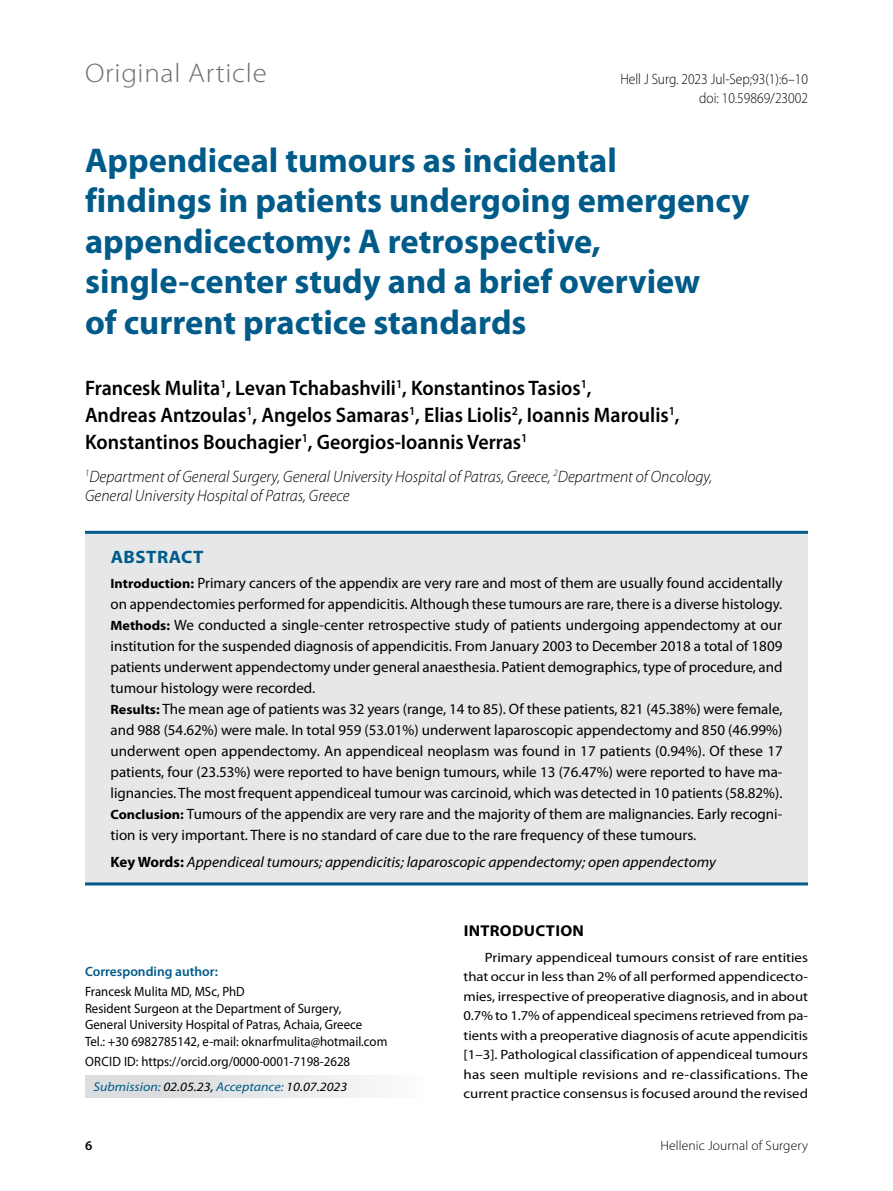
<style>
.page{position:relative;width:893px;height:1191px;background:#fff}
.page>*{position:absolute;margin:0;border:0;box-sizing:border-box;transform-origin:0 0}
.t1{font:700 34.5px/40.5px "Myriad Pro";color:#005b89}
.t2{font:300 27px "Myriad Pro";letter-spacing:.025em;color:#6d6e71;scale:1.07 1}
.t3{font:600 21px/27px "Myriad Pro";color:#000;scale:.95 1}
.t4{font:700 18px "Myriad Pro";letter-spacing:.025em;color:#005b89;scale:1.05 1}
.t5{font:italic 300 16.5px/19.8px "Myriad Pro";color:#000}
.t6{font:700 15.75px "Myriad Pro";letter-spacing:.02em;color:#000;scale:1.05 1}
.t7{font:15px/21px "Myriad Pro";color:#000}
.t8{font:italic 15px "Myriad Pro";color:#000}
.t9{font:300 15px/19.5px "Myriad Pro";color:#000;text-align:right;scale:.9 1}
.t10{font:13.5px/19.5px "Myriad Pro";color:#000;text-align:justify;scale:1.1 1}
.t11{font:13.5px/16.5px "Myriad Pro";color:#000;scale:.95 1}
.t12{font:300 13.5px "Myriad Pro";letter-spacing:.01em;color:#000}
.t13{font:600 13.5px "Myriad Pro";color:#005b89}
.t14{font:600 13.5px "Myriad Pro";color:#000}
.t15{font:italic 12.75px "Myriad Pro";color:#005b89;scale:1.1 1}
.s1{font-weight:700;font-size:13.5px}
.s2{font-weight:700;font-style:normal}
.s3{color:#000}
</style>
<div class="page">
<div style="left:85px;top:532px;width:723px;height:352px;background:#e6e7e8"></div>
<hr style="left:85px;top:531px;width:723px;height:3px;background:#005b89">
<hr style="left:85px;top:882px;width:723px;height:3px;background:#005b89">
<div style="left:85px;top:1075px;width:343px;height:22px;background:linear-gradient(to right,#d6d7d8,#fafafb)"></div>
<h2 class="t2" style="left:85px;top:57px;width:171px">Original Article</h2>
<p class="t9" style="left:620px;top:69px;width:210px">Hell J Surg. 2023 Jul-Sep;93(1):6–10 doi: 10.59869/23002</p>
<h1 class="t1" style="left:85px;top:139px;width:666px">Appendiceal tumours as incidental findings in patients undergoing emergency appendicectomy: A retrospective, single-center study and a brief overview<br>of current practice standards</h1>
<h3 class="t3" style="left:85px;top:374px;width:627px">Francesk Mulita<sup>1</sup>, Levan Tchabashvili<sup>1</sup>, Konstantinos Tasios<sup>1</sup>,<br>Andreas Antzoulas<sup>1</sup>, Angelos Samaras<sup>1</sup>, Elias Liolis<sup>2</sup>, Ioannis Maroulis<sup>1</sup>,<br>Konstantinos Bouchagier<sup>1</sup>, Georgios-Ioannis Verras<sup>1</sup></h3>
<p class="t5" style="left:85px;top:466px;width:629px"><sup>1</sup>Department of General Surgery, General University Hospital of Patras, Greece, <sup>2</sup>Department of Oncology,<br>General University Hospital of Patras, Greece</p>
<p class="t4" style="left:111px;top:545px;width:90px">Abstract</p>
<p class="t7" style="left:111px;top:572px;width:674px"><span class="s1">Introduction:</span> Primary cancers of the appendix are very rare and most of them are usually found accidentally on appendectomies performed for appendicitis. Although these tumours are rare, there is a diverse histology.<br><span class="s1">Methods:</span> We conducted a single-center retrospective study of patients undergoing appendectomy at our institution for the suspended diagnosis of appendicitis. From January 2003 to December 2018 a total of 1809 patients underwent appendectomy under general anaesthesia. Patient demographics, type of procedure, and tumour histology were recorded.<br><span class="s1">Results:</span> The mean age of patients was 32 years (range, 14 to 85). Of these patients, 821 (45.38%) were female, and 988 (54.62%) were male. In total 959 (53.01%) underwent laparoscopic appendectomy and 850 (46.99%) underwent open appendectomy. An appendiceal neoplasm was found in 17 patients (0.94%). Of these 17 patients, four (23.53%) were reported to have benign tumours, while 13 (76.47%) were reported to have ma&shy;lignancies. The most frequent appendiceal tumour was carcinoid, which was detected in 10 patients (58.82%).<br><span class="s1">Conclusion:</span> Tumours of the appendix are very rare and the majority of them are malignancies. Early recogni&shy;tion is very important. There is no standard of care due to the rare frequency of these tumours.</p>
<p class="t8" style="left:111px;top:852px;width:607px"><span class="s2">Key Words:</span> Appendiceal tumours; appendicitis; laparoscopic appendectomy; open appendectomy</p>
<p class="t13" style="left:85px;top:963px;width:134px">Corresponding author:</p>
<p class="t11" style="left:85px;top:983px;width:320px">Francesk Mulita MD, MSc, PhD<br>Resident Surgeon at the Department of Surgery,<br>General University Hospital of Patras, Achaia, Greece<br>Tel.: +30 6982785142, e-mail: oknarfmulita@hotmail.com</p>
<p class="t11" style="left:85px;top:1053px;width:280px">ORCID Id: https://orcid.org/0000-0001-7198-2628</p>
<p class="t15" style="left:94px;top:1078px;width:232px">Submission: <span class="s3">02.05.23,</span> Acceptance: <span class="s3">10.07.2023</span></p>
<p class="t6" style="left:464px;top:920px;width:116px">Introduction</p>
<p class="t10" style="left:463px;top:947px;width:315px;text-indent:21px">Primary appendiceal tumours consist of rare entities that occur in less than 2% of all performed appendicecto&shy;mies, irrespective of preoperative diagnosis, and in about 0.7% to 1.7% of appendiceal specimens retrieved from pa&shy;tients with a preoperative diagnosis of acute appendicitis [1–3]. Pathological classification of appendiceal tumours has seen multiple revisions and re-classifications. The current practice consensus is focused around the revised</p>
<p class="t14" style="left:85px;top:1137px;width:9px">6</p>
<p class="t12" style="left:660px;top:1137px;width:149px">Hellenic Journal of Surgery</p>
</div>
